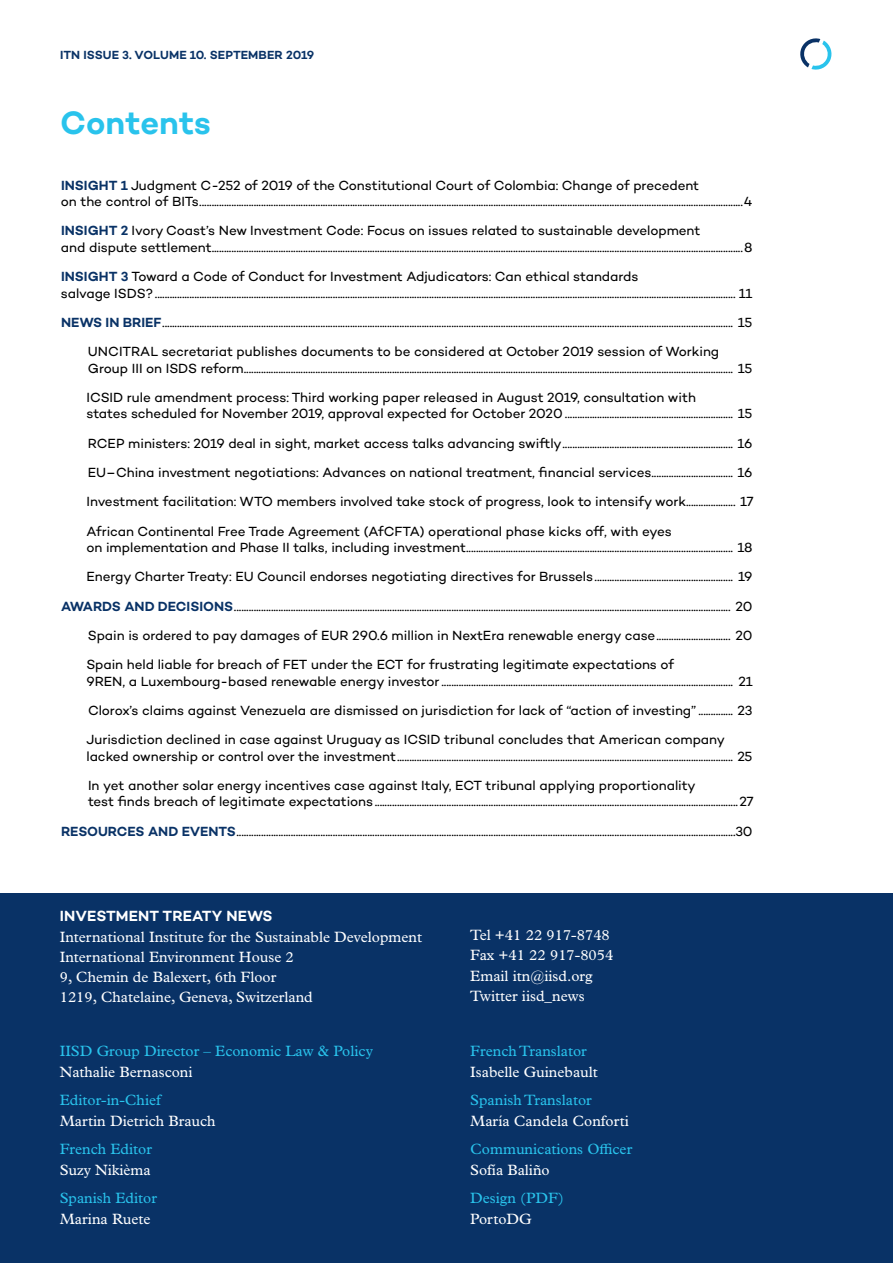
<style>
.page{position:relative;width:893px;height:1263px;background:#fff}
.page>*{position:absolute;margin:0;border:0;box-sizing:border-box;transform-origin:0 0}
.t1{font:600 33px "Campton";color:#29c3ec}
.t2{font:15px/20.2px "Plantin MT Pro";color:#fff}
.t3{font:15px "Plantin MT Pro";color:#29c3ec}
.t4{font:600 15px "Campton";letter-spacing:.01em;color:#fff}
.t5{font:13.5px/29.2px "Campton";letter-spacing:-.005em;color:#000}
.t6{font:600 13.5px "Campton";color:#093266}
.t7{font:600 12px "Campton";letter-spacing:.01em;color:#093266}
.s1{font-weight:600;color:#093266}
.s2{color:#093266}
</style>
<div class="page">
<svg style="left:800px;top:38px;width:32px;height:32px"></svg>
<div style="left:0;top:893px;width:893px;height:370px;background:#093266"></div>
<p class="t7" style="left:60px;top:47px;width:256px">ITN ISSUE 3. VOLUME 10. SEPTEMBER 2019</p>
<h1 class="t1" style="left:60px;top:102px;width:152px">CONTENTS</h1>
<p class="t5" style="left:61px;top:177px;width:693px;line-height:16.5px;text-indent:27px"><span class="s1">GHT 1</span> Judgment C-252 of 2019 of the Constitutional Court of Colombia: Change of precedent<br>on the control of BITs............................................................................................................................................................................................................................4</p>
<p class="t6" style="left:61px;top:222px;width:8px">INSI</p>
<p class="t6" style="left:61px;top:176px;width:8px">INSI</p>
<p class="t5" style="left:61px;top:222px;width:693px;line-height:16.5px;text-indent:27px"><span class="s1">GHT 2</span> Ivory Coast’s New Investment Code: Focus on issues related to sustainable development<br>and dispute settlement.......................................................................................................................................................................................................................8</p>
<p class="t6" style="left:61px;top:268px;width:8px">INSI</p>
<p class="t5" style="left:61px;top:268px;width:693px;line-height:16.5px;text-indent:27px"><span class="s1">GHT 3</span> Toward a Code of Conduct for Investment Adjudicators: Can ethical standards<br>salvage ISDS?........................................................................................................................................................................................................................................... 11</p>
<p class="t5" style="left:61px;top:307px;width:693px;text-align:center"><span class="s1">NEWS IN BRIEF</span> ....................................................................................................................................................................................................................................... 15<br>UNCITRAL secretariat publishes documents to be considered at October 2019 session of Working</p>
<p class="t5" style="left:86px;top:353px;width:667px">Group III on ISDS reform...................................................................................................................................................................................................... 15<br>ICSID rule amendment process: Third working paper released in August 2019, consultation with</p>
<p class="t5" style="left:86px;top:399px;width:669px;text-align:justify">states scheduled for November 2019, approval expected for October 2020 .................................................................... 15<br>RCEP ministers: 2019 deal in sight, market access talks advancing swiftly..................................................................... 16<br>EU–China investment negotiations: Advances on national treatment, financial services................................. 16<br>Investment facilitation: WTO members involved take stock of progress, look to intensify work.................... 17<br>African Continental Free Trade Agreement (AfCFTA) operational phase kicks off, with eyes</p>
<p class="t5" style="left:86px;top:532px;width:667px">on implementation and Phase II talks, including investment............................................................................................................ 18</p>
<p class="t5" style="left:86px;top:562px;width:667px">Energy Charter Treaty: EU Council endorses negotiating directives for Brussels........................................................ 19</p>
<p class="t5" style="left:61px;top:591px;width:693px"><span class="s1">AWARDS AND DEC ISIONS</span>......................................................................................................................................................................................................... 20</p>
<p class="t5" style="left:88px;top:620px;width:666px">Spain is ordered to pay damages of EUR 290.6 million in NextEra renewable energy case.............................. 20</p>
<p class="t5" style="left:86px;top:649px;width:589px">Spain held liable for breach of FET under the ECT for frustrating legitimate expectations of</p>
<p class="t5" style="left:86px;top:666px;width:667px;text-align:justify">9REN, a Luxembourg-based renewable energy investor ...................................................................................................................... 21<br>Clorox’s claims against Venezuela are dismissed on jurisdiction for lack of “action of investing” .............. 23<br>Jurisdiction declined in case against Uruguay as ICSID tribunal concludes that American company</p>
<p class="t5" style="left:87px;top:741px;width:667px">lacked ownership or control over the investment........................................................................................................................................ 25<br>In yet another solar energy incentives case against Italy, ECT tribunal applying proportionality</p>
<p class="t5" style="left:88px;top:787px;width:667px">test finds breach of legitimate expectations...................................................................................................................................................27</p>
<p class="t6" style="left:61px;top:822px;width:37px">RESOURCE</p>
<p class="t6" style="left:136px;top:822px;width:56px">S AND EVE</p>
<p class="t5" style="left:208px;top:816px;width:546px"><span class="s1">NTS</span>..........................................................................................................................................................................................................30</p>
<p class="t4" style="left:60px;top:907px;width:212px">INVESTMENT TREATY NEWS</p>
<p class="t2" style="left:60px;top:926px;width:364px">International Institute for the Sustainable Development International Environment House 2<br>9, Chemin de Balexert, 6th Floor<br>1219, Chatelaine, Geneva, Switzerland</p>
<p class="t2" style="left:470px;top:925px;width:204px">Tel +41 22 917-8748<br>Fax +41 22 917-8054<br>Email itn@iisd.org<span class="s2">ititn@ii<br></span>Twitter iisd_news <span class="s2">@IISD_ELP</span></p>
<p class="t3" style="left:60px;top:1043px;width:315px">IISD Group Director – Economic Law &amp; Policy</p>
<p class="t2" style="left:60px;top:1061px;width:134px">Nathalie Bernasconi</p>
<p class="t3" style="left:60px;top:1092px;width:103px">Editor-in-Chief</p>
<p class="t2" style="left:60px;top:1110px;width:157px">Martin Dietrich Brauch</p>
<p class="t3" style="left:60px;top:1141px;width:94px">French Editor</p>
<p class="t2" style="left:60px;top:1159px;width:93px">Suzy Nikièma</p>
<p class="t3" style="left:60px;top:1190px;width:99px">Spanish Editor</p>
<p class="t2" style="left:60px;top:1208px;width:92px">Marina Ruete</p>
<p class="t3" style="left:470px;top:1043px;width:118px">French Translator</p>
<p class="t2" style="left:470px;top:1061px;width:129px">Isabelle Guinebault</p>
<p class="t3" style="left:470px;top:1092px;width:123px">Spanish Translator</p>
<p class="t2" style="left:470px;top:1110px;width:160px">María Candela Conforti</p>
<p class="t3" style="left:470px;top:1141px;width:164px">Communications Officer</p>
<p class="t2" style="left:470px;top:1159px;width:81px">Sofía Baliño</p>
<p class="t3" style="left:470px;top:1190px;width:95px">Design (PDF)</p>
<p class="t2" style="left:470px;top:1208px;width:63px">PortoDG</p>
</div>
